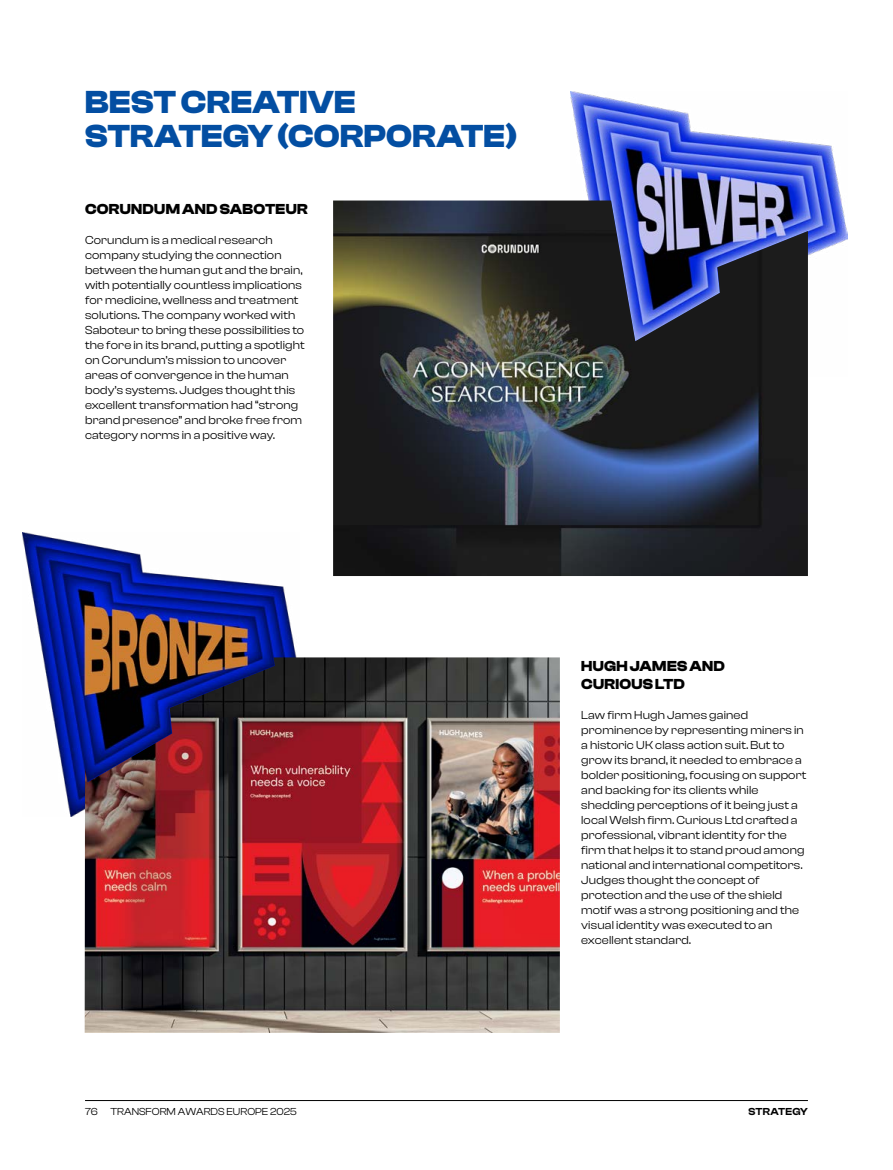
<style>
.page{position:relative;width:893px;height:1170px;background:#fff}
.page>*{position:absolute;margin:0;border:0;box-sizing:border-box;transform-origin:0 0}
.t1{font:700 33px/34.5px "Clash Display";letter-spacing:.005em;color:#034ea2}
.t2{font:700 15px/18px "Clash Display";letter-spacing:.02em;color:#000}
.t3{font:12px/15px "Clash Display";letter-spacing:.015em;color:#000}
.t4{font:10.5px "Clash Display";color:#000}
.t5{font:600 10.5px "Clash Display";letter-spacing:.015em;color:#000}
</style>
<div class="page">
<hr style="left:85px;top:1100px;width:723px;height:1px;background:#000">
<img style="left:570px;top:91px;width:278px;height:165px">
<img style="left:333px;top:200px;width:475px;height:376px">
<img style="left:23px;top:532px;width:274px;height:284px">
<img style="left:85px;top:657px;width:475px;height:375px">
<h1 class="t1" style="left:85px;top:85px;width:434px">BEST CREATIVE<br>STRATEGY (CORPORATE)</h1>
<p class="t2" style="left:85px;top:200px;width:224px">CORUNDUM AND SABOTEUR</p>
<p class="t3" style="left:85px;top:232px;width:221px">Corundum is a medical research company studying the connection between the human gut and the brain, with potentially countless implications for medicine, wellness and treatment solutions. The company worked with Saboteur to bring these possibilities to the fore in its brand, putting a spotlight on Corundum’s mission to uncover areas of convergence in the human body’s systems. Judges thought this excellent transformation had “strong brand presence” and broke free from category norms in a positive way.</p>
<p class="t4" style="left:85px;top:1105px;width:213px">76 TRANSFORM AWARDS EUROPE 2025</p>
<p class="t2" style="left:581px;top:657px;width:145px">HUGH JAMES AND<br>CURIOUS LTD</p>
<p class="t3" style="left:581px;top:707px;width:227px">Law firm Hugh James gained prominence by representing miners in a historic UK class action suit. But to grow its brand, it needed to embrace a bolder positioning, focusing on support and backing for its clients while shedding perceptions of it being just a local Welsh firm. Curious Ltd crafted a professional, vibrant identity for the firm that helps it to stand proud among national and international competitors.<br>Judges thought the concept of protection and the use of the shield motif was a strong positioning and the visual identity was executed to an excellent standard.</p>
<p class="t5" style="left:748px;top:1105px;width:61px">STRATEGY</p>
</div>
